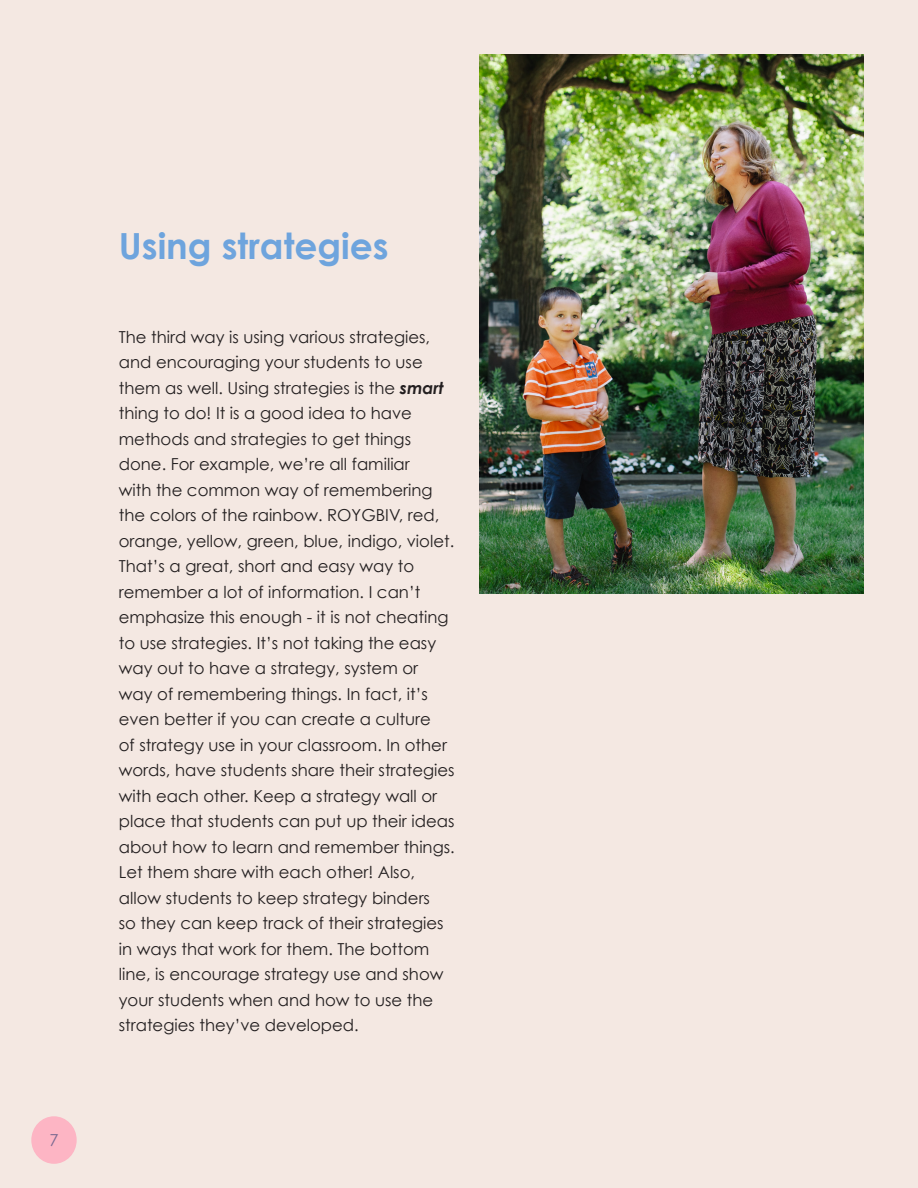
<style>
.page{position:relative;width:918px;height:1188px;background:#f4e8e2}
.page>*{position:absolute;margin:0;border:0;box-sizing:border-box;transform-origin:0 0}
.DrChase{font:700 36px "Century Gothic";color:#6ea4dd}
.DrChase-2{font:16.5px/25.5px "Century Gothic";color:#231f20}
.DrChase-3{font:16.5px "Century Gothic";color:#796990}
.s1{font-weight:700;font-style:italic}
</style>
<div class="page">
<div style="left:31px;top:1116px;width:46px;height:48px;background:#fdb5c4;border-radius:50%"></div>
<img style="left:480px;top:54px;width:384px;height:540px">
<p class="DrChase-3" style="left:49px;top:1130px;width:11px">7</p>
<p class="DrChase" style="left:119px;top:224px;width:271px">Using strategies</p>
<p class="DrChase-2" style="left:119px;top:324px;width:337px">The third way is using various strategies, and encouraging your students to use them as well. Using strategies is the <span class="s1">smart </span>thing to do! It is a good idea to have methods and strategies to get things done. For example, we’re all familiar<br>with the common way of remembering the colors of the rainbow. ROYGBIV, red, orange, yellow, green, blue, indigo, violet.<br>That’s a great, short and easy way to remember a lot of information. I can’t emphasize this enough - it is not cheating to use strategies. It’s not taking the easy way out to have a strategy, system or way of remembering things. In fact, it’s even better if you can create a culture<br>of strategy use in your classroom. In other words, have students share their strategies with each other. Keep a strategy wall or place that students can put up their ideas about how to learn and remember things.<br>Let them share with each other! Also, allow students to keep strategy binders<br>so they can keep track of their strategies in ways that work for them. The bottom line, is encourage strategy use and show your students when and how to use the strategies they’ve developed.</p>
</div>
